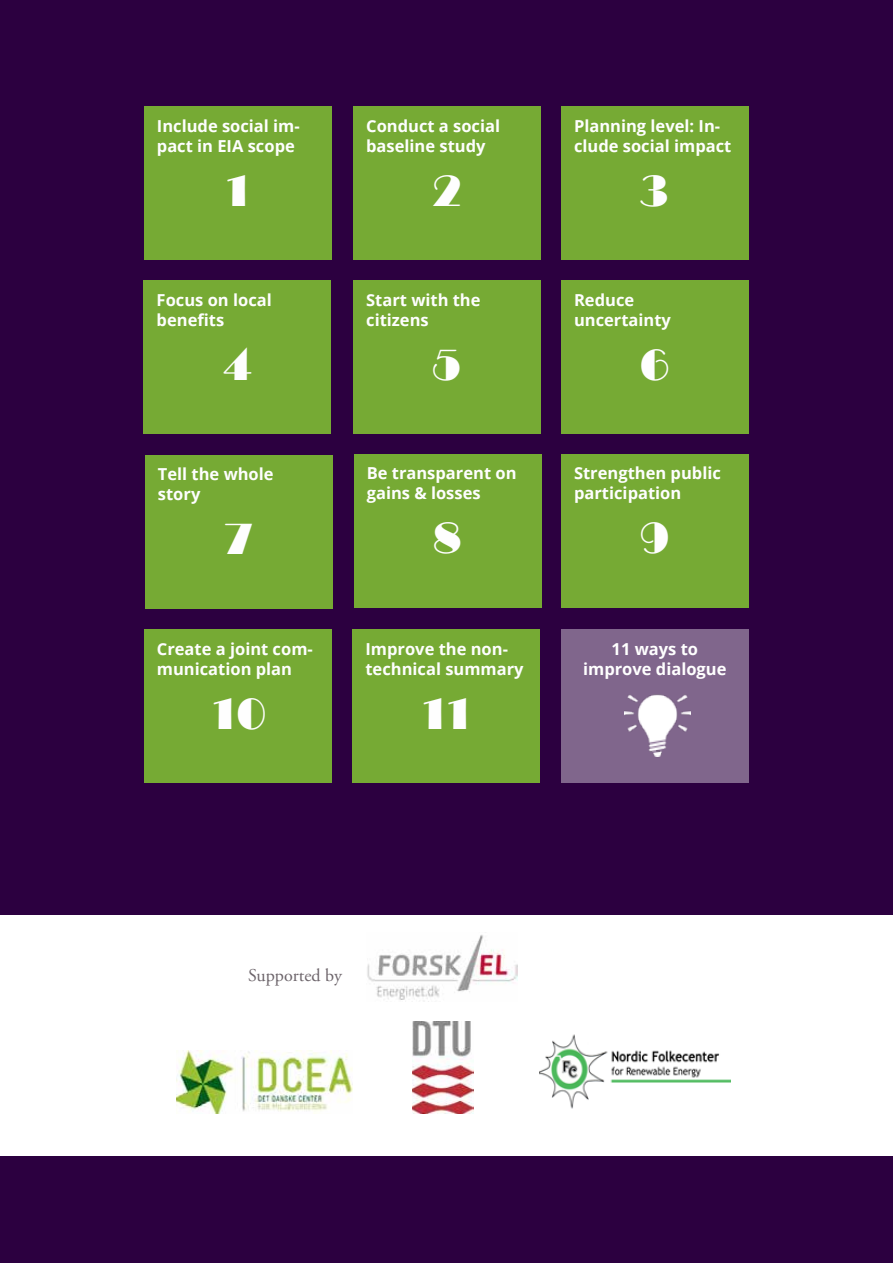
<style>
.page{position:relative;width:893px;height:1263px;background:#fff}
.page>*{position:absolute;margin:0;border:0;box-sizing:border-box;transform-origin:0 0}
.t1{font:45px "Broadway";color:#fefefe}
.t2{font:18px "Adobe Garamond Pro";color:#6d656b}
.t3{font:700 16.5px/19.8px "Open Sans";color:#fefefe}
.t4{font:700 16.5px/19.8px "Open Sans";color:#fff;text-align:center}
</style>
<div class="page">
<div style="left:0;top:0;width:893px;height:914px;background:#2c0040"></div>
<div style="left:144px;top:107px;width:187px;height:153px;background:#76aa34"></div>
<div style="left:144px;top:281px;width:187px;height:153px;background:#76aa34"></div>
<div style="left:353px;top:281px;width:187px;height:153px;background:#76aa34"></div>
<div style="left:561px;top:281px;width:187px;height:153px;background:#76aa34"></div>
<div style="left:145px;top:455px;width:187px;height:153px;background:#76aa34"></div>
<div style="left:354px;top:454px;width:187px;height:153px;background:#76aa34"></div>
<div style="left:561px;top:454px;width:187px;height:153px;background:#76aa34"></div>
<div style="left:144px;top:629px;width:187px;height:153px;background:#76aa34"></div>
<div style="left:353px;top:629px;width:187px;height:153px;background:#76aa34"></div>
<img style="left:413px;top:1021px;width:61px;height:93px">
<img style="left:177px;top:1051px;width:176px;height:63px">
<img style="left:540px;top:1034px;width:191px;height:75px">
<div style="left:561px;top:629px;width:187px;height:153px;background:#80668c"></div>
<img style="left:367px;top:935px;width:150px;height:66px">
<img style="left:624px;top:694px;width:67px;height:62px">
<div style="left:0;top:1157px;width:893px;height:106px;background:#2c0040"></div>
<div style="left:353px;top:107px;width:187px;height:153px;background:#76aa34"></div>
<div style="left:561px;top:107px;width:187px;height:153px;background:#76aa34"></div>
<p class="t3" style="left:157px;top:116px;width:144px">Include social im&shy;pact in EIA scope</p>
<h1 class="t1" style="left:223px;top:165px;width:31px">1</h1>
<p class="t3" style="left:157px;top:290px;width:117px">Focus on local benefits</p>
<h1 class="t1" style="left:223px;top:339px;width:31px">4</h1>
<p class="t3" style="left:158px;top:464px;width:117px">Tell the whole story</p>
<h1 class="t1" style="left:224px;top:513px;width:31px">7</h1>
<p class="t3" style="left:157px;top:638px;width:157px">Create a joint com&shy;munication plan</p>
<h1 class="t1" style="left:210px;top:687px;width:58px">10</h1>
<p class="t3" style="left:366px;top:116px;width:135px">Conduct a social baseline study</p>
<h1 class="t1" style="left:432px;top:165px;width:31px">2</h1>
<p class="t3" style="left:366px;top:290px;width:116px">Start with the citizens</p>
<h1 class="t1" style="left:432px;top:339px;width:31px">5</h1>
<p class="t3" style="left:367px;top:463px;width:151px">Be transparent on gains &amp; losses</p>
<h1 class="t1" style="left:433px;top:512px;width:31px">8</h1>
<p class="t3" style="left:365px;top:638px;width:160px">Improve the non&shy;technical summary</p>
<h1 class="t1" style="left:419px;top:687px;width:55px">11</h1>
<p class="t3" style="left:574px;top:116px;width:159px">Planning level: In&shy;clude social impact</p>
<h1 class="t1" style="left:640px;top:165px;width:31px">3</h1>
<p class="t3" style="left:574px;top:290px;width:98px">Reduce uncertainty</p>
<h1 class="t1" style="left:640px;top:339px;width:31px">6</h1>
<p class="t3" style="left:574px;top:463px;width:148px">Strengthen public participation</p>
<h1 class="t1" style="left:640px;top:512px;width:31px">9</h1>
<p class="t4" style="left:583px;top:638px;width:145px">11 ways to improve dialogue</p>
<p class="t2" style="left:248px;top:964px;width:95px">Supported by</p>
</div>
